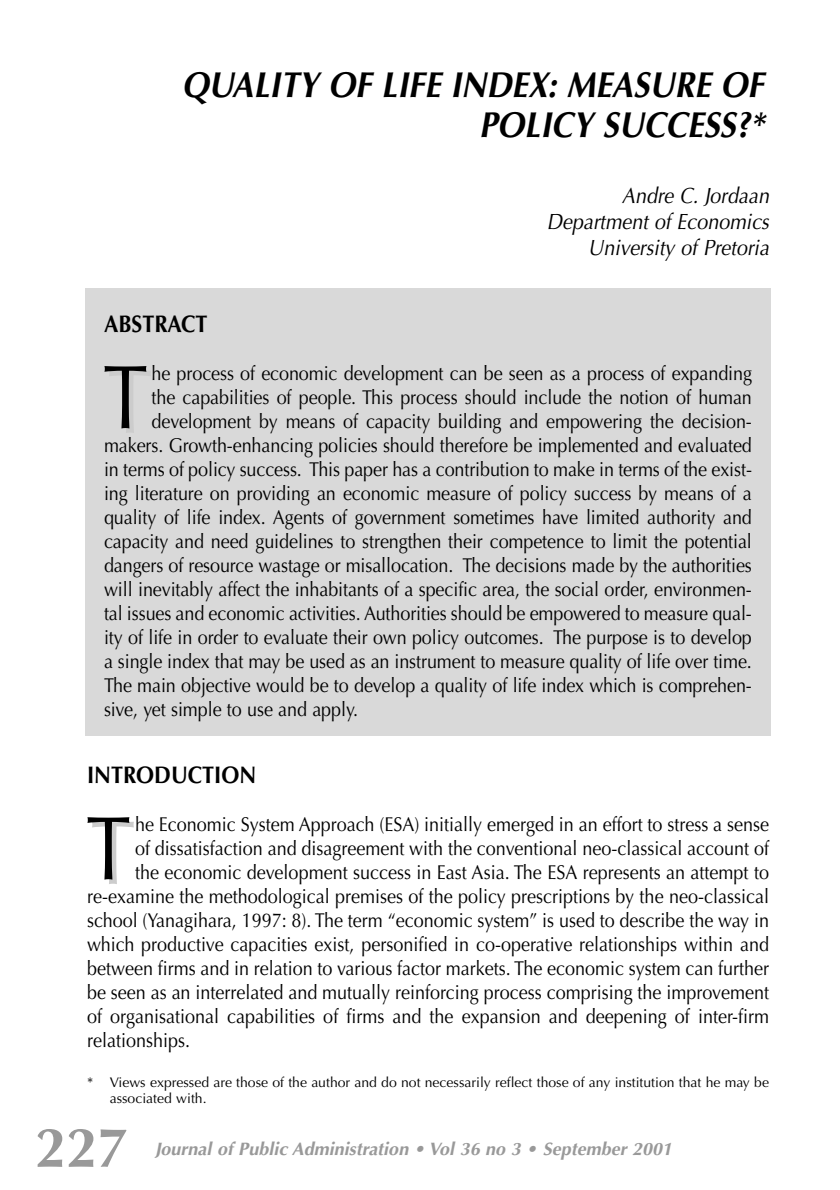
<style>
.page{position:relative;width:840px;height:1190px;background:#fff}
.page>*{position:absolute;margin:0;border:0;box-sizing:border-box;transform-origin:0 0}
.t1{font:90.4px "Optima";color:#000;scale:.9 1}
.t2{font:700 56px "Optima";color:#999}
.t3{font:italic 700 36px/40px "Optima";color:#000;text-align:right;scale:.9 1}
.t4{font:700 24px "Optima";color:#000;scale:.9 1}
.t5{font:italic 22px/26px "Optima";color:#000;text-align:right;scale:.9 1}
.t6{font:20px "Optima";letter-spacing:-.005em;color:#000;scale:.9 1}
.t7{font:italic 700 18px "Optima";color:#999}
.t8{font:14px/16px "Optima";color:#000}
</style>
<div class="page">
<div style="left:85px;top:288px;width:686px;height:447px;background:#d9d9d9"></div>
<h3 class="t3" style="left:182px;top:68px;width:649px">QUALITY OF LIFE INDEX: MEASURE OF<br>POLICY SUCCESS?*</h3>
<p class="t5" style="left:547px;top:185px;width:248px">Andre C. Jordaan<br>Department of Economics<br>University of Pretoria</p>
<p class="t4" style="left:104px;top:314px;width:117px">ABSTRACT</p>
<h1 class="t1" style="left:103px;top:360px;width:52px">T</h1>
<p class="t6" style="left:152px;top:365px;width:669px">he process of economic development can be seen as a process of expanding</p>
<p class="t6" style="left:152px;top:389px;width:669px">the capabilities of people. This process should include the notion of human</p>
<p class="t6" style="left:152px;top:413px;width:669px">development by means of capacity building and empowering the decision-</p>
<p class="t6" style="left:104px;top:437px;width:721px">makers. Growth-enhancing policies should therefore be implemented and evaluated</p>
<p class="t6" style="left:104px;top:461px;width:721px">in terms of policy success. This paper has a contribution to make in terms of the exist-</p>
<p class="t6" style="left:104px;top:485px;width:721px">ing literature on providing an economic measure of policy success by means of a</p>
<p class="t6" style="left:104px;top:509px;width:721px">quality of life index. Agents of government sometimes have limited authority and</p>
<p class="t6" style="left:104px;top:533px;width:721px">capacity and need guidelines to strengthen their competence to limit the potential</p>
<p class="t6" style="left:104px;top:557px;width:721px">dangers of resource wastage or misallocation. The decisions made by the authorities</p>
<p class="t6" style="left:104px;top:581px;width:721px">will inevitably affect the inhabitants of a specific area, the social order, environmen-</p>
<p class="t6" style="left:104px;top:605px;width:721px">tal issues and economic activities. Authorities should be empowered to measure qual-</p>
<p class="t6" style="left:104px;top:629px;width:721px">ity of life in order to evaluate their own policy outcomes. The purpose is to develop</p>
<p class="t6" style="left:104px;top:653px;width:721px">a single index that may be used as an instrument to measure quality of life over time.</p>
<p class="t6" style="left:104px;top:677px;width:721px">The main objective would be to develop a quality of life index which is comprehen-</p>
<p class="t6" style="left:104px;top:701px;width:284px">sive, yet simple to use and apply.</p>
<p class="t4" style="left:87px;top:765px;width:189px">INTRODUCTION</p>
<h1 class="t1" style="left:86px;top:811px;width:52px">T</h1>
<p class="t6" style="left:135px;top:816px;width:706px">he Economic System Approach (ESA) initially emerged in an effort to stress a sense</p>
<p class="t6" style="left:135px;top:840px;width:706px">of dissatisfaction and disagreement with the conventional neo-classical account of</p>
<p class="t6" style="left:135px;top:864px;width:706px">the economic development success in East Asia. The ESA represents an attempt to</p>
<p class="t6" style="left:87px;top:888px;width:759px">re-examine the methodological premises of the policy prescriptions by the neo-classical</p>
<p class="t6" style="left:87px;top:912px;width:759px">school (Yanagihara, 1997: 8). The term “economic system” is used to describe the way in</p>
<p class="t6" style="left:87px;top:936px;width:759px">which productive capacities exist, personified in co-operative relationships within and</p>
<p class="t6" style="left:87px;top:960px;width:759px">between firms and in relation to various factor markets. The economic system can further</p>
<p class="t6" style="left:87px;top:984px;width:759px">be seen as an interrelated and mutually reinforcing process comprising the improvement</p>
<p class="t6" style="left:87px;top:1008px;width:759px">of organisational capabilities of firms and the expansion and deepening of inter-firm</p>
<p class="t6" style="left:87px;top:1032px;width:116px">relationships.</p>
<p class="t8" style="left:110px;top:1076px;width:661px;text-indent:-23px">* Views expressed are those of the author and do not necessarily reflect those of any institution that he may be associated with.</p>
<h2 class="t2" style="left:35px;top:1124px;width:95px">227</h2>
<p class="t7" style="left:155px;top:1142px;width:519px">Journal of Public Administration • Vol 36 no 3 • September 2001</p>
</div>
